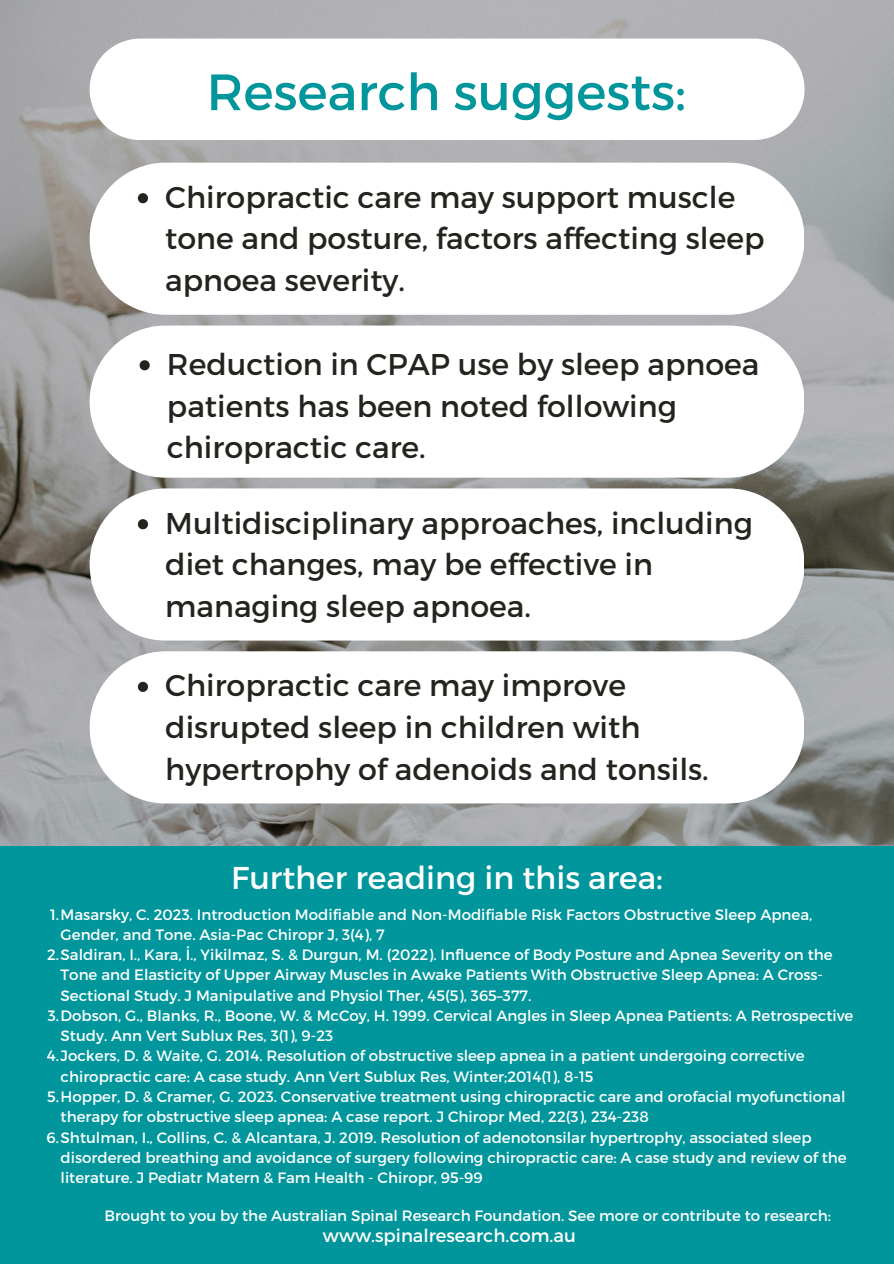
<style>
.page{position:relative;width:894px;height:1264px;background:#fff}
.page>*{position:absolute;margin:0;border:0;box-sizing:border-box;transform-origin:0 0}
.t1{font:51px "Montserrat";color:#00969c}
.t2{font:31.5px "Montserrat";color:#fff}
.t3{font:30px/41.7px "Montserrat";color:#24241f}
.t4{font:18px "Montserrat";color:#fff}
.t5{font:15px/20.2px "Montserrat";color:#fff}
</style>
<div class="page">
<img style="left:0;top:0;width:893px;height:1263px">
<svg style="left:90px;top:39px;width:714px;height:101px"></svg>
<div style="left:90px;top:163px;width:714px;height:152px;background:#fff;border-radius:76px"></div>
<svg style="left:138px;top:193px;width:10px;height:10px"></svg>
<div style="left:90px;top:651px;width:714px;height:152px;background:#fff;border-radius:76px"></div>
<svg style="left:138px;top:681px;width:10px;height:11px"></svg>
<div style="left:90px;top:488px;width:714px;height:152px;background:#fff;border-radius:76px"></div>
<svg style="left:138px;top:519px;width:10px;height:10px"></svg>
<div style="left:90px;top:325px;width:714px;height:152px;background:#fff;border-radius:76px"></div>
<svg style="left:139px;top:360px;width:11px;height:10px"></svg>
<div style="left:0;top:846px;width:892px;height:417px;background:#00969c"></div>
<p class="t1" style="left:206px;top:59px;width:480px">Research suggests:</p>
<h1 class="t3" style="left:165px;top:175px;width:600px">Chiropractic care may support muscle tone and posture, factors affecting sleep apnoea severity.</h1>
<p class="t3" style="left:167px;top:342px;width:593px">Reduction in CPAP use by sleep apnoea patients has been noted following chiropractic care.</p>
<p class="t3" style="left:165px;top:500px;width:589px">Multidisciplinary approaches, including diet changes, may be effective in managing sleep apnoea.</p>
<p class="t3" style="left:165px;top:663px;width:545px">Chiropractic care may improve disrupted sleep in children with hypertrophy of adenoids and tonsils.</p>
<h2 class="t2" style="left:231px;top:857px;width:433px">Further reading in this area:</h2>
<p class="t5" style="left:61px;top:903px;width:753px;text-indent:-11px">1.Masarsky, C. 2023. Introduction Modifiable and Non-Modifiable Risk Factors Obstructive Sleep Apnea,<br>Gender, and Tone. Asia-Pac Chiropr J, 3(4), 7</p>
<p class="t5" style="left:61px;top:943px;width:773px;text-indent:-14px">2.Saldiran, I., Kara, İ., Yikilmaz, S. &amp; Durgun, M. (2022). Influence of Body Posture and Apnea Severity on the<br>Tone and Elasticity of Upper Airway Muscles in Awake Patients With Obstructive Sleep Apnea: A Cross-<br>Sectional Study. J Manipulative and Physiol Ther, 45(5), 365–377.</p>
<p class="t5" style="left:61px;top:1004px;width:794px;text-indent:-13px">3.Dobson, G., Blanks, R., Boone, W. &amp; McCoy, H. 1999. Cervical Angles in Sleep Apnea Patients: A Retrospective<br>Study. Ann Vert Sublux Res, 3(1), 9-23</p>
<p class="t5" style="left:61px;top:1045px;width:745px;text-indent:-14px">4.Jockers, D. &amp; Waite, G. 2014. Resolution of obstructive sleep apnea in a patient undergoing corrective chiropractic care: A case study. Ann Vert Sublux Res, Winter;2014(1), 8-15</p>
<p class="t5" style="left:61px;top:1085px;width:786px;text-indent:-13px">5.Hopper, D. &amp; Cramer, G. 2023. Conservative treatment using chiropractic care and orofacial myofunctional therapy for obstructive sleep apnea: A case report. J Chiropr Med, 22(3), 234-238</p>
<p class="t5" style="left:61px;top:1126px;width:787px;text-indent:-14px">6.Shtulman, I., Collins, C. &amp; Alcantara, J. 2019. Resolution of adenotonsilar hypertrophy, associated sleep disordered breathing and avoidance of surgery following chiropractic care: A case study and review of the literature. J Pediatr Matern &amp; Fam Health - Chiropr, 95-99</p>
<p class="t5" style="left:104px;top:1204px;width:728px">Brought to you by the Australian Spinal Research Foundation. See more or contribute to research:</p>
<h3 class="t4" style="left:323px;top:1224px;width:254px">www.spinalresearch.com.au</h3>
</div>
